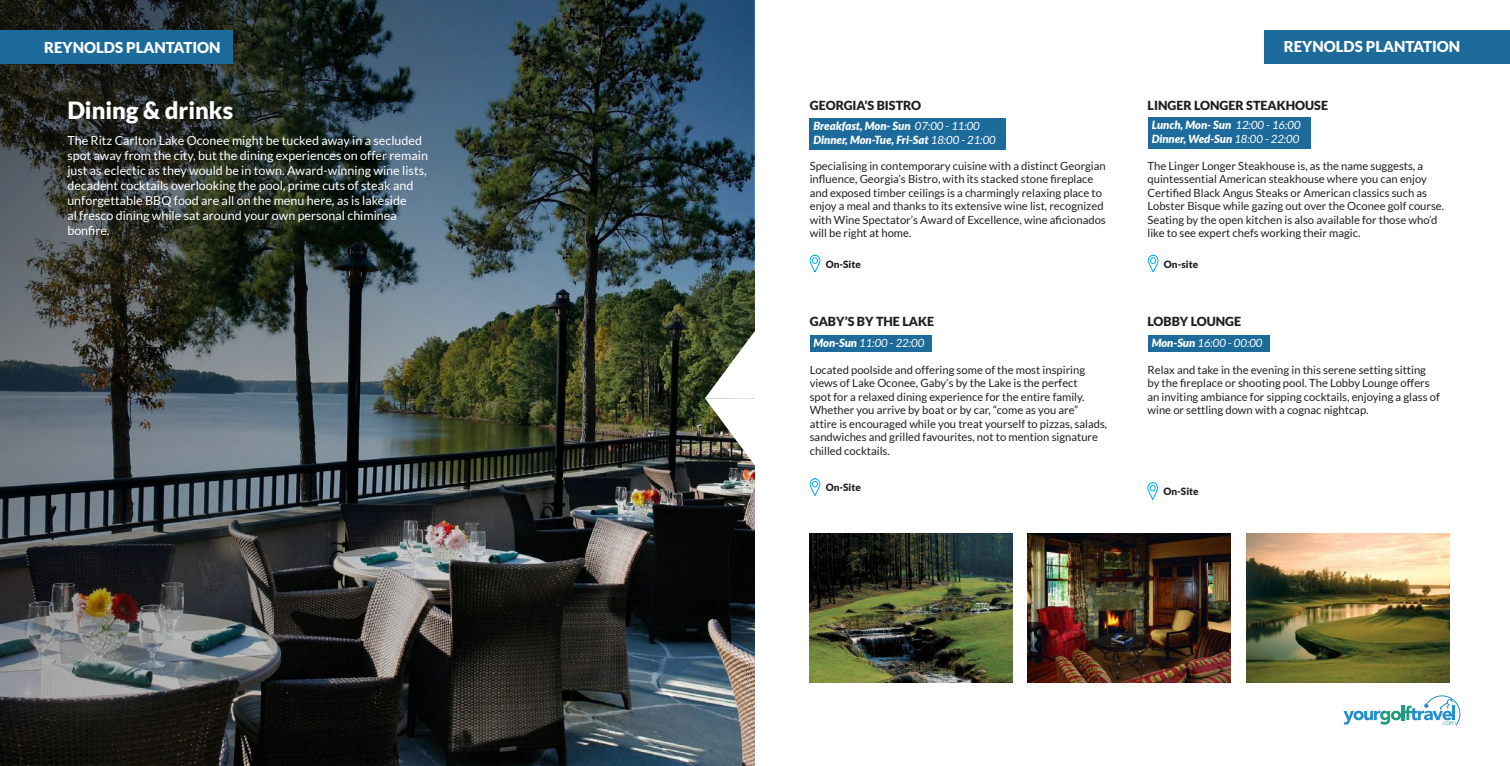
<style>
.page{position:relative;width:1510px;height:766px;background:#fff}
.page>*{position:absolute;margin:0;border:0;box-sizing:border-box;transform-origin:0 0}
.t1{font:900 23.75px "Lato";color:#fff}
.t2{font:900 15px "Lato";color:#fff}
.t3{font:12.5px/15px "Lato";color:#fff}
.t4{font:900 12.5px "Lato";color:#231f20}
.t5{font:11.25px/13.5px "Lato";color:#231f20}
.t6{font:italic 900 11.25px/13.5px "Lato";color:#fff}
.t7{font:italic 11.25px "Lato";color:#fff}
.t8{font:900 10px "Lato";color:#231f20}
.s1{font-weight:400}
.s2{font-weight:900}
</style>
<div class="page">
<svg style="left:1343px;top:695px;width:117px;height:30px"></svg>
<img style="left:1px;top:1px;width:753px;height:764px">
<div style="left:0;top:30px;width:232px;height:34px;background:#1c6b9b"></div>
<img style="left:705px;top:329px;width:50px;height:138px">
<svg style="left:809px;top:254px;width:11px;height:18px"></svg>
<div style="left:1264px;top:30px;width:245px;height:34px;background:#1c6b9b"></div>
<svg style="left:1147px;top:254px;width:11px;height:18px"></svg>
<svg style="left:809px;top:478px;width:11px;height:18px"></svg>
<svg style="left:1147px;top:482px;width:11px;height:17px"></svg>
<img style="left:809px;top:533px;width:204px;height:148px">
<img style="left:1028px;top:533px;width:203px;height:148px">
<img style="left:1246px;top:533px;width:203px;height:148px">
<div style="left:809px;top:119px;width:197px;height:31px;background:#1c6b9b"></div>
<div style="left:1148px;top:117px;width:162px;height:31px;background:#1c6b9b"></div>
<div style="left:809px;top:335px;width:122px;height:16px;background:#1c6b9b"></div>
<div style="left:1148px;top:335px;width:121px;height:16px;background:#1c6b9b"></div>
<h2 class="t2" style="left:44px;top:39px;width:178px">REYNOLDS PLANTATION</h2>
<h1 class="t1" style="left:67px;top:96px;width:167px">Dining &amp; drinks</h1>
<p class="t3" style="left:67px;top:133px;width:362px">The Ritz Carlton Lake Oconee might be tucked away in a secluded spot away from the city, but the dining experiences on offer remain just as eclectic as they would be in town. Award-winning wine lists, decadent cocktails overlooking the pool, prime cuts of steak and unforgettable BBQ food are all on the menu here, as is lakeside<br>al fresco dining while sat around your own personal chiminea bonfire.</p>
<p class="t4" style="left:809px;top:98px;width:113px">GEORGIA’S BISTRO</p>
<h2 class="t2" style="left:1283px;top:38px;width:178px">REYNOLDS PLANTATION</h2>
<p class="t4" style="left:1147px;top:98px;width:182px">LINGER LONGER STEAKHOUSE</p>
<p class="t6" style="left:813px;top:120px;width:184px">Breakfast, Mon- Sun <span class="s1">07:00 - 11:00<br></span>Dinner, Mon-Tue, Fri-Sat <span class="s1">18:00 - 21:00</span></p>
<p class="t6" style="left:1151px;top:118px;width:150px">Lunch, Mon- Sun <span class="s1">12:00 - 16:00<br></span>Dinner, Wed-Sun <span class="s1">18:00 - 22:00</span></p>
<p class="t5" style="left:809px;top:158px;width:297px">Specialising in contemporary cuisine with a distinct Georgian influence, Georgia’s Bistro, with its stacked stone fireplace and exposed timber ceilings is a charmingly relaxing place to enjoy a meal and thanks to its extensive wine list, recognized with Wine Spectator’s Award of Excellence, wine aficionados will be right at home.</p>
<p class="t8" style="left:825px;top:258px;width:37px">On-Site</p>
<p class="t4" style="left:809px;top:314px;width:126px">GABY’S BY THE LAKE</p>
<p class="t5" style="left:1147px;top:158px;width:298px">The Linger Longer Steakhouse is, as the name suggests, a quintessential American steakhouse where you can enjoy Certified Black Angus Steaks or American classics such as Lobster Bisque while gazing out over the Oconee golf course.<br>Seating by the open kitchen is also available for those who’d like to see expert chefs working their magic.</p>
<p class="t8" style="left:1164px;top:258px;width:36px">On-site</p>
<p class="t4" style="left:1147px;top:314px;width:95px">LOBBY LOUNGE</p>
<p class="t7" style="left:813px;top:337px;width:112px"><span class="s2">Mon-Sun</span> 11:00 - 22:00</p>
<p class="t7" style="left:1151px;top:337px;width:112px"><span class="s2">Mon-Sun</span> 16:00 - 00:00</p>
<p class="t5" style="left:809px;top:363px;width:299px">Located poolside and offering some of the most inspiring views of Lake Oconee, Gaby’s by the Lake is the perfect<br>spot for a relaxed dining experience for the entire family.<br>Whether you arrive by boat or by car, “come as you are” attire is encouraged while you treat yourself to pizzas, salads, sandwiches and grilled favourites, not to mention signature chilled cocktails.</p>
<p class="t8" style="left:825px;top:481px;width:37px">On-Site</p>
<p class="t5" style="left:1147px;top:363px;width:294px">Relax and take in the evening in this serene setting sitting by the fireplace or shooting pool. The Lobby Lounge offers an inviting ambiance for sipping cocktails, enjoying a glass of wine or settling down with a cognac nightcap.</p>
<p class="t8" style="left:1163px;top:485px;width:37px">On-Site</p>
</div>
